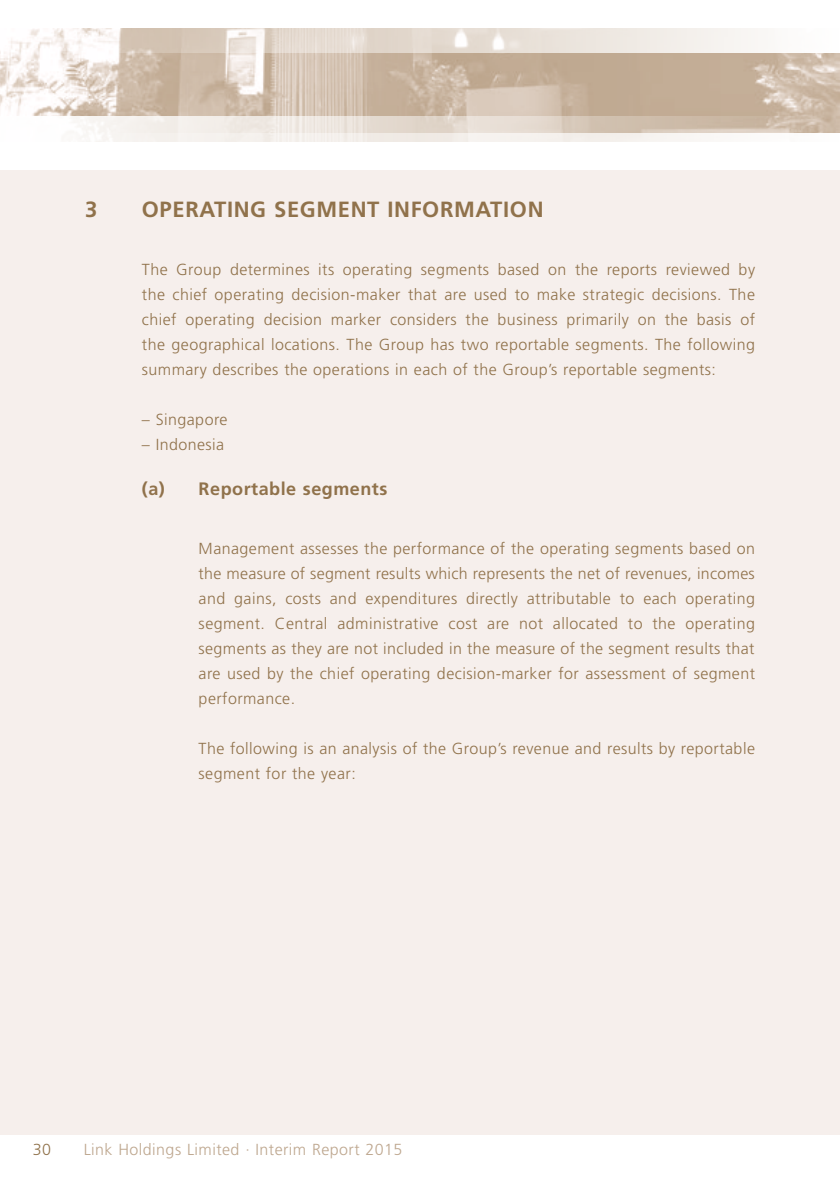
<style>
.page{position:relative;width:840px;height:1191px;background:#fff}
.page>*{position:absolute;margin:0;border:0;box-sizing:border-box;transform-origin:0 0}
.t1{font:700 22px "Frutiger LT Std";letter-spacing:.03em;color:#90724b}
.t2{font:700 18px "Frutiger LT Std";letter-spacing:.03em;color:#90724b}
.t3{font:300 16px/25px "Frutiger LT Std";letter-spacing:.03em;color:#90724b;text-align:justify}
.t4{font:300 16px "Frutiger LT Std";letter-spacing:.03em;color:#bea78f}
</style>
<div class="page">
<div style="left:0;top:170px;width:839px;height:964px;background:#f6efec"></div>
<img style="left:0;top:52px;width:839px;height:65px">
<svg style="left:73px;top:117px;width:766px;height:16px;background:#e2d7cc"></svg>
<svg style="left:79px;top:133px;width:623px;height:9px;fill:#f5f1ed"></svg>
<svg style="left:0;top:28px;width:758px;height:24px"></svg>
<h1 class="t1" style="left:85px;top:196px;width:14px">3</h1>
<h1 class="t1" style="left:142px;top:196px;width:403px">OPERATING SEGMENT INFORMATION</h1>
<p class="t3" style="left:142px;top:257px;width:614px">The Group determines its operating segments based on the reports reviewed by the chief operating decision-maker that are used to make strategic decisions. The chief operating decision marker considers the business primarily on the basis of the geographical locations. The Group has two reportable segments. The following summary describes the operations in each of the Group’s reportable segments:</p>
<p class="t3" style="left:142px;top:407px;width:87px">– Singapore</p>
<p class="t3" style="left:142px;top:432px;width:84px">– Indonesia</p>
<p class="t2" style="left:142px;top:478px;width:247px">(a) Reportable segments</p>
<p class="t3" style="left:198px;top:536px;width:557px">Management assesses the performance of the operating segments based on the measure of segment results which represents the net of revenues, incomes and gains, costs and expenditures directly attributable to each operating segment. Central administrative cost are not allocated to the operating segments as they are not included in the measure of the segment results that are used by the chief operating decision-marker for assessment of segment performance.</p>
<p class="t3" style="left:198px;top:736px;width:557px">The following is an analysis of the Group’s revenue and results by reportable segment for the year:</p>
<p class="t3" style="left:33px;top:1137px;width:20px">30</p>
<p class="t4" style="left:84px;top:1140px;width:320px">Link Holdings Limited · Interim Report 2015</p>
</div>
